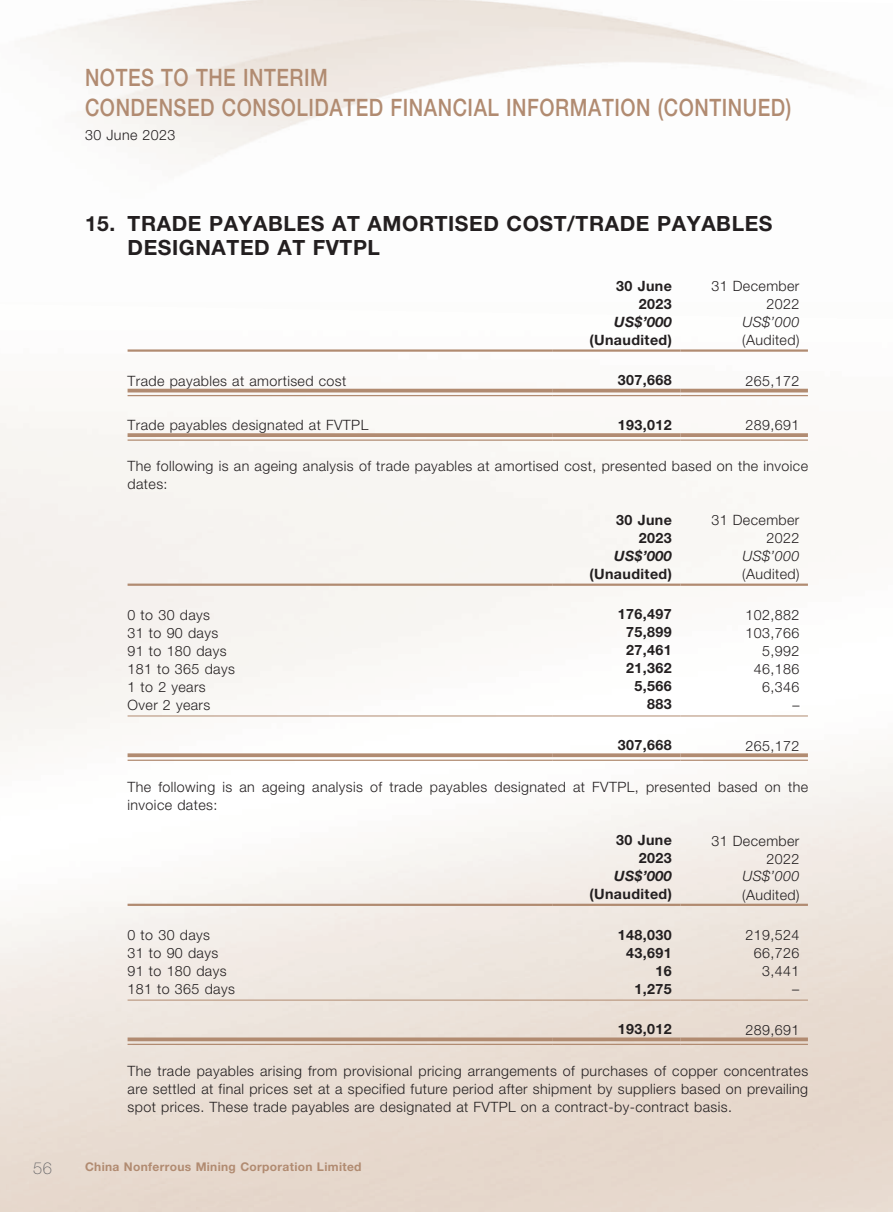
<style>
.page{position:relative;width:893px;height:1212px;background:#fff}
.page>*{position:absolute;margin:0;border:0;box-sizing:border-box;transform-origin:0 0}
.t1{font:500 24px/30px "Helvetica Neue LT Std";letter-spacing:.03em;color:#b18b71;scale:.83 1}
.t2{font:700 21px/24px "Helvetica Neue LT Std";letter-spacing:.03em;color:#231f20}
.t3{font:100 16.5px "Helvetica Neue LT Std";color:#636366}
.t4{font:300 14.25px/18px "Helvetica Neue LT Std";letter-spacing:.03em;color:#231f20}
.t5{font:700 14.25px "Helvetica Neue LT Std";letter-spacing:.03em;color:#231f20}
.t6{font:italic 700 14.25px "Helvetica Neue LT Std";letter-spacing:.03em;color:#231f20}
.t7{font:italic 300 14.25px "Helvetica Neue LT Std";letter-spacing:.03em;color:#231f20}
.t8{font:700 12px "Helvetica Neue LT Std";letter-spacing:.03em;color:#b18b71}
</style>
<div class="page">
<hr style="left:128px;top:349px;width:425px;height:3px;background:#b18b71">
<hr style="left:553px;top:349px;width:127px;height:3px;background:#b18b71">
<hr style="left:680px;top:349px;width:128px;height:3px;background:#b18b71">
<hr style="left:128px;top:389px;width:425px;height:3px;background:#b18b71">
<hr style="left:128px;top:395px;width:425px;height:1px;background:#b18b71">
<hr style="left:553px;top:389px;width:127px;height:3px;background:#b18b71">
<hr style="left:553px;top:395px;width:127px;height:1px;background:#b18b71">
<hr style="left:680px;top:389px;width:128px;height:3px;background:#b18b71">
<hr style="left:680px;top:395px;width:128px;height:1px;background:#b18b71">
<svg style="left:128px;top:433px;width:425px;height:4px;background:#b59179"></svg>
<hr style="left:128px;top:439px;width:425px;height:2px;background:#b18b71">
<svg style="left:553px;top:433px;width:127px;height:4px"></svg>
<hr style="left:553px;top:439px;width:127px;height:2px;background:#b18b71">
<svg style="left:680px;top:433px;width:128px;height:4px"></svg>
<hr style="left:680px;top:439px;width:128px;height:2px;background:#b18b71">
<hr style="left:128px;top:583px;width:425px;height:3px;background:#b18b71">
<hr style="left:553px;top:583px;width:127px;height:3px;background:#b18b71">
<hr style="left:680px;top:583px;width:128px;height:3px;background:#b18b71">
<hr style="left:128px;top:715px;width:425px;height:1px;background:#b18b71">
<hr style="left:553px;top:715px;width:127px;height:1px;background:#b18b71">
<hr style="left:680px;top:715px;width:128px;height:1px;background:#b18b71">
<svg style="left:128px;top:753px;width:425px;height:4px;background:#b8957e"></svg>
<hr style="left:128px;top:760px;width:425px;height:1px;background:#b18b71">
<svg style="left:553px;top:753px;width:127px;height:4px"></svg>
<hr style="left:553px;top:760px;width:127px;height:1px;background:#b18b71">
<svg style="left:680px;top:753px;width:128px;height:4px"></svg>
<hr style="left:680px;top:760px;width:128px;height:1px;background:#b18b71">
<hr style="left:128px;top:904px;width:425px;height:2px;background:#b18b71">
<hr style="left:553px;top:904px;width:127px;height:2px;background:#b18b71">
<hr style="left:680px;top:904px;width:128px;height:2px;background:#b18b71">
<hr style="left:128px;top:1000px;width:425px;height:1px;background:#b18b71">
<hr style="left:553px;top:1000px;width:127px;height:1px;background:#b18b71">
<hr style="left:680px;top:1000px;width:128px;height:1px;background:#b18b71">
<svg style="left:128px;top:1037px;width:425px;height:4px;background:#b8957e"></svg>
<hr style="left:128px;top:1044px;width:425px;height:1px;background:#b18b71">
<svg style="left:553px;top:1037px;width:127px;height:4px"></svg>
<hr style="left:553px;top:1044px;width:127px;height:1px;background:#b18b71">
<svg style="left:680px;top:1037px;width:128px;height:4px"></svg>
<hr style="left:680px;top:1044px;width:128px;height:1px;background:#b18b71">
<h1 class="t1" style="left:85px;top:62px;width:852px">NOTES TO THE INTERIM<br>CONDENSED CONSOLIDATED FINANCIAL INFORMATION (CONTINUED)</h1>
<p class="t4" style="left:85px;top:126px;width:92px">30 June 2023</p>
<h2 class="t2" style="left:128px;top:211px;width:646px;text-indent:-43px">15. TRADE PAYABLES AT AMORTISED COST/TRADE PAYABLES<br>DESIGNATED AT FVTPL</h2>
<p class="t5" style="left:616px;top:277px;width:57px">30 June</p>
<p class="t4" style="left:711px;top:277px;width:90px">31 December</p>
<p class="t5" style="left:639px;top:295px;width:34px">2023</p>
<p class="t4" style="left:766px;top:295px;width:34px">2022</p>
<p class="t6" style="left:614px;top:313px;width:59px">US$’000</p>
<p class="t7" style="left:742px;top:313px;width:59px">US$’000</p>
<p class="t5" style="left:589px;top:331px;width:84px">(Unaudited)</p>
<p class="t4" style="left:742px;top:331px;width:59px">(Audited)</p>
<p class="t4" style="left:128px;top:371px;width:220px">Trade payables at amortised cost</p>
<p class="t5" style="left:618px;top:371px;width:55px">307,668</p>
<p class="t4" style="left:745px;top:371px;width:55px">265,172</p>
<p class="t4" style="left:128px;top:416px;width:242px">Trade payables designated at FVTPL</p>
<p class="t5" style="left:618px;top:416px;width:55px">193,012</p>
<p class="t4" style="left:745px;top:416px;width:55px">289,691</p>
<p class="t4" style="left:128px;top:457px;width:682px">The following is an ageing analysis of trade payables at amortised cost, presented based on the invoice dates:</p>
<p class="t5" style="left:616px;top:511px;width:57px">30 June</p>
<p class="t4" style="left:711px;top:511px;width:90px">31 December</p>
<p class="t5" style="left:639px;top:529px;width:34px">2023</p>
<p class="t4" style="left:767px;top:529px;width:34px">2022</p>
<p class="t6" style="left:614px;top:547px;width:59px">US$’000</p>
<p class="t7" style="left:742px;top:547px;width:59px">US$’000</p>
<p class="t5" style="left:590px;top:565px;width:84px">(Unaudited)</p>
<p class="t4" style="left:742px;top:565px;width:59px">(Audited)</p>
<p class="t4" style="left:128px;top:606px;width:84px">0 to 30 days</p>
<p class="t5" style="left:618px;top:605px;width:55px">176,497</p>
<p class="t4" style="left:745px;top:606px;width:55px">102,882</p>
<p class="t4" style="left:128px;top:624px;width:92px">31 to 90 days</p>
<p class="t5" style="left:626px;top:623px;width:47px">75,899</p>
<p class="t4" style="left:745px;top:624px;width:55px">103,766</p>
<p class="t4" style="left:128px;top:642px;width:101px">91 to 180 days</p>
<p class="t5" style="left:626px;top:641px;width:47px">27,461</p>
<p class="t4" style="left:762px;top:642px;width:39px">5,992</p>
<p class="t4" style="left:128px;top:660px;width:109px">181 to 365 days</p>
<p class="t5" style="left:626px;top:659px;width:47px">21,362</p>
<p class="t4" style="left:754px;top:660px;width:47px">46,186</p>
<p class="t4" style="left:128px;top:678px;width:80px">1 to 2 years</p>
<p class="t5" style="left:635px;top:677px;width:39px">5,566</p>
<p class="t4" style="left:762px;top:678px;width:39px">6,346</p>
<p class="t4" style="left:128px;top:696px;width:84px">Over 2 years</p>
<p class="t5" style="left:647px;top:695px;width:26px">883</p>
<p class="t4" style="left:792px;top:696px;width:9px">–</p>
<p class="t5" style="left:618px;top:736px;width:55px">307,668</p>
<p class="t4" style="left:746px;top:736px;width:55px">265,172</p>
<p class="t4" style="left:128px;top:777px;width:682px">The following is an ageing analysis of trade payables designated at FVTPL, presented based on the invoice dates:</p>
<p class="t5" style="left:616px;top:831px;width:57px">30 June</p>
<p class="t4" style="left:711px;top:831px;width:90px">31 December</p>
<p class="t5" style="left:639px;top:849px;width:34px">2023</p>
<p class="t4" style="left:767px;top:849px;width:34px">2022</p>
<p class="t6" style="left:614px;top:867px;width:59px">US$’000</p>
<p class="t7" style="left:742px;top:867px;width:59px">US$’000</p>
<p class="t5" style="left:590px;top:885px;width:84px">(Unaudited)</p>
<p class="t4" style="left:742px;top:885px;width:59px">(Audited)</p>
<p class="t4" style="left:128px;top:926px;width:84px">0 to 30 days</p>
<p class="t5" style="left:618px;top:925px;width:55px">148,030</p>
<p class="t4" style="left:745px;top:926px;width:55px">219,524</p>
<p class="t4" style="left:128px;top:944px;width:92px">31 to 90 days</p>
<p class="t5" style="left:626px;top:943px;width:47px">43,691</p>
<p class="t4" style="left:754px;top:944px;width:47px">66,726</p>
<p class="t4" style="left:128px;top:962px;width:101px">91 to 180 days</p>
<p class="t5" style="left:656px;top:961px;width:18px">16</p>
<p class="t4" style="left:762px;top:962px;width:39px">3,441</p>
<p class="t4" style="left:128px;top:980px;width:109px">181 to 365 days</p>
<p class="t5" style="left:635px;top:979px;width:39px">1,275</p>
<p class="t4" style="left:792px;top:980px;width:9px">–</p>
<p class="t5" style="left:618px;top:1020px;width:55px">193,012</p>
<p class="t4" style="left:746px;top:1020px;width:55px">289,691</p>
<p class="t4" style="left:128px;top:1061px;width:682px;text-align:justify">The trade payables arising from provisional pricing arrangements of purchases of copper concentrates are settled at final prices set at a specified future period after shipment by suppliers based on prevailing spot prices. These trade payables are designated at FVTPL on a contract-by-contract basis.</p>
<p class="t3" style="left:33px;top:1159px;width:20px">56</p>
<p class="t8" style="left:85px;top:1159px;width:278px">China Nonferrous Mining Corporation Limited</p>
</div>
